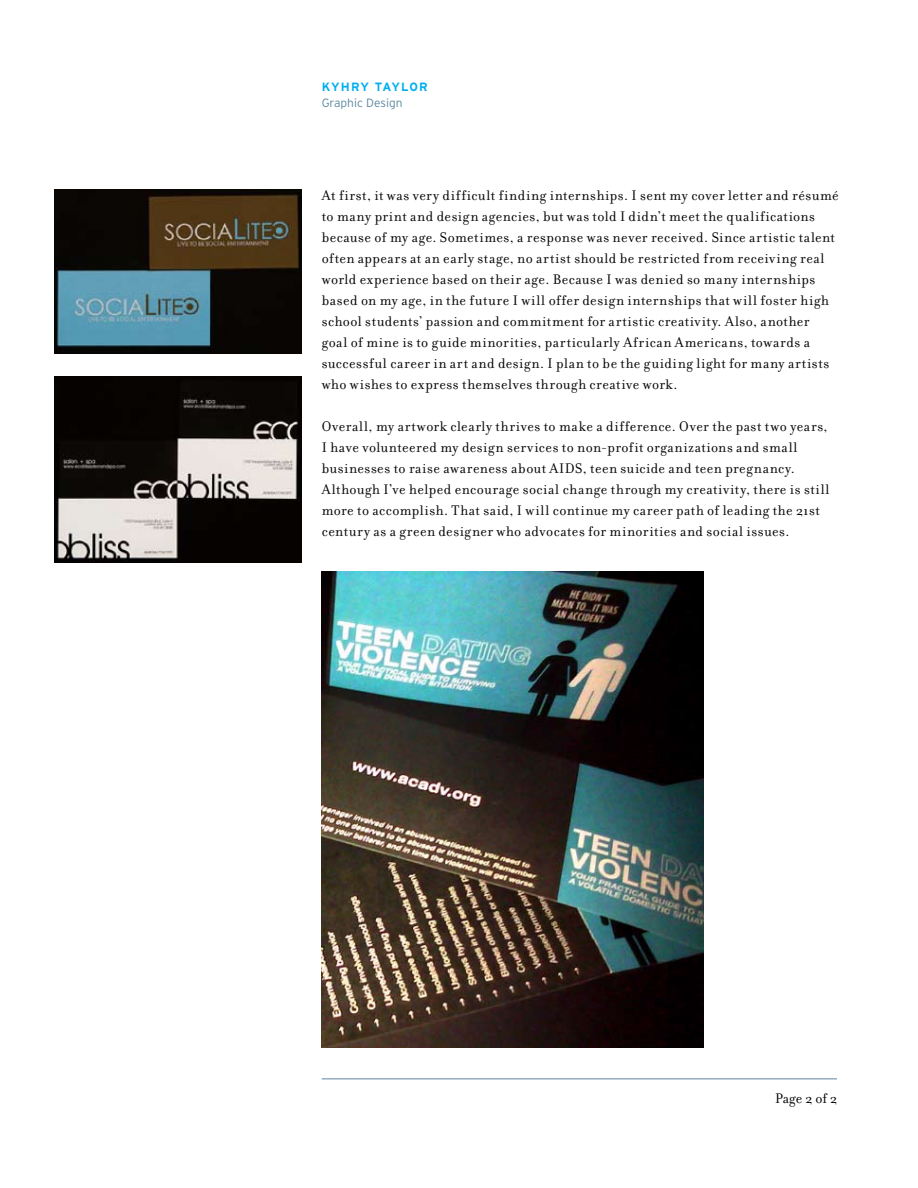
<style>
.page{position:relative;width:918px;height:1188px;background:#fff}
.page>*{position:absolute;margin:0;border:0;box-sizing:border-box;transform-origin:0 0}
.t1{font:15px/21px "Filosofia";letter-spacing:.035em;color:#000}
.t2{font:300 12px "Interstate";color:#5d87a1}
.t3{font:700 12px "Interstate";letter-spacing:.1em;color:#00aeef}
</style>
<div class="page">
<hr style="left:322px;top:1078px;width:515px;height:1px;background:#5d87a1">
<img style="left:322px;top:571px;width:381px;height:477px">
<img style="left:54px;top:189px;width:248px;height:164px">
<img style="left:54px;top:376px;width:248px;height:186px">
<p class="t3" style="left:322px;top:80px;width:108px">KYHRY TAYLOR</p>
<p class="t2" style="left:322px;top:96px;width:82px">Graphic Design</p>
<p class="t1" style="left:322px;top:185px;width:519px">At first, it was very difficult finding internships. I sent my cover letter and résumé to many print and design agencies, but was told I didn’t meet the qualifications because of my age. Sometimes, a response was never received. Since artistic talent often appears at an early stage, no artist should be restricted from receiving real world experience based on their age. Because I was denied so many internships based on my age, in the future I will offer design internships that will foster high school students’ passion and commitment for artistic creativity. Also, another goal of mine is to guide minorities, particularly African Americans, towards a successful career in art and design. I plan to be the guiding light for many artists who wishes to express themselves through creative work.</p>
<p class="t1" style="left:322px;top:416px;width:509px">Overall, my artwork clearly thrives to make a difference. Over the past two years, I have volunteered my design services to non-profit organizations and small businesses to raise awareness about AIDS, teen suicide and teen pregnancy.<br>Although I’ve helped encourage social change through my creativity, there is still more to accomplish. That said, I will continue my career path of leading the 21st century as a green designer who advocates for minorities and social issues.</p>
<p class="t1" style="left:775px;top:1088px;width:63px">Page 2 of 2</p>
</div>
